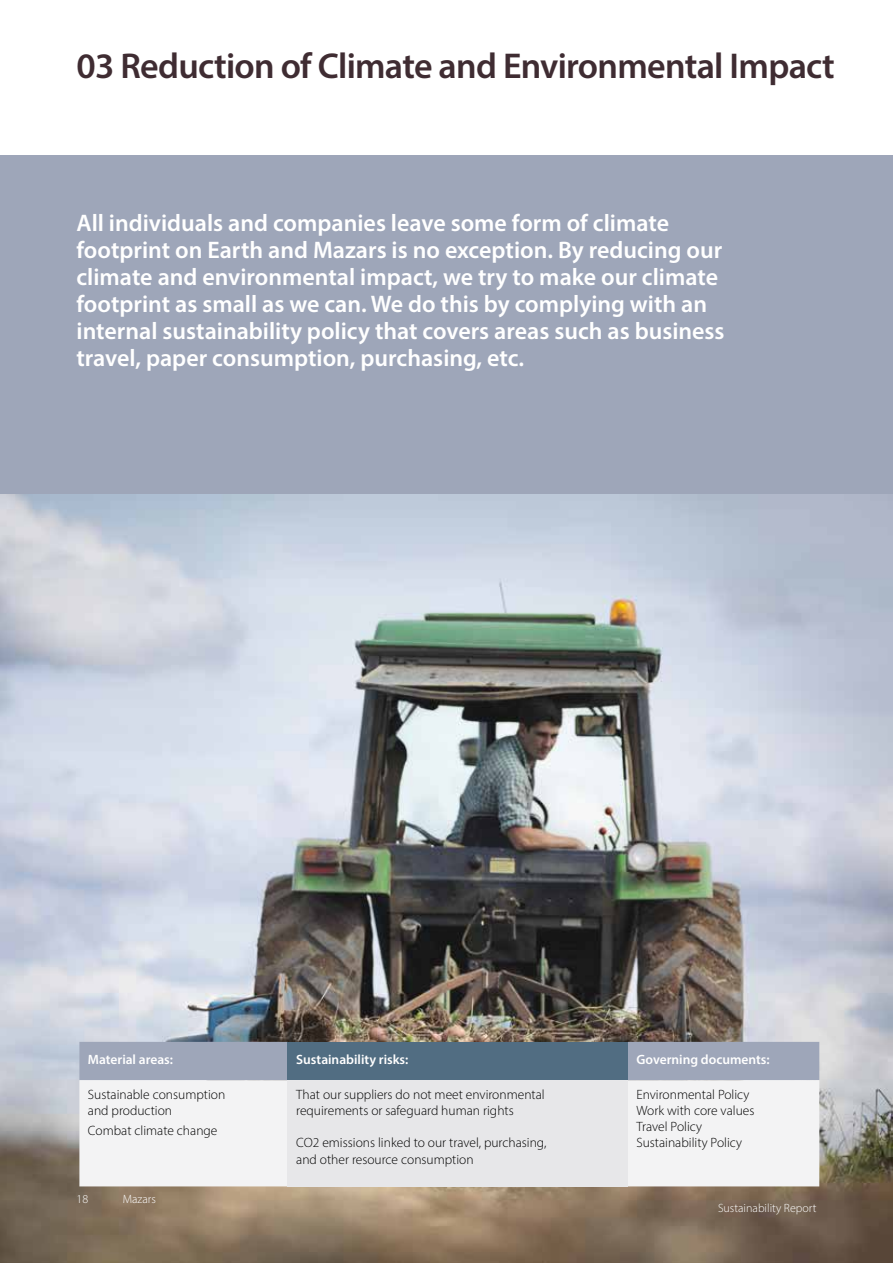
<style>
.page{position:relative;width:893px;height:1263px;background:#fff}
.page>*{position:absolute;margin:0;border:0;box-sizing:border-box;transform-origin:0 0}
.t1{font:600 36px "Myriad Pro";letter-spacing:-.02em;color:#3f2c32}
.t2{font:600 24px/27px "Myriad Pro";color:#fff}
.t3{font:300 13.5px/16.2px "Myriad Pro";color:#000}
.t4{font:600 13.5px "Myriad Pro";color:#fff}
.t5{font:300 12px "Myriad Pro";color:#fff}
</style>
<div class="page">
<img style="left:0;top:493px;width:893px;height:770px">
<div style="left:0;top:155px;width:893px;height:338px;background:#9ea6b9"></div>
<div style="left:79px;top:1042px;width:740px;height:38px;background:#9ea6b9"></div>
<div style="left:288px;top:1042px;width:340px;height:38px;background:#516d82"></div>
<div style="left:79px;top:1080px;width:740px;height:106px;background:#f3f3f4"></div>
<div style="left:288px;top:1080px;width:340px;height:106px;background:#e7e7e9"></div>
<h1 class="t1" style="left:77px;top:43px;width:760px">03 Reduction of Climate and Environmental Impact</h1>
<p class="t2" style="left:77px;top:209px;width:650px">All individuals and companies leave some form of climate footprint on Earth and Mazars is no exception. By reducing our climate and environmental impact, we try to make our climate footprint as small as we can. We do this by complying with an internal sustainability policy that covers areas such as business travel, paper consumption, purchasing, etc.</p>
<p class="t4" style="left:88px;top:1051px;width:87px">Material areas:</p>
<p class="t4" style="left:296px;top:1051px;width:114px">Sustainability risks:</p>
<p class="t4" style="left:636px;top:1051px;width:135px">Governing documents:</p>
<p class="t3" style="left:88px;top:1086px;width:139px">Sustainable consumption and production</p>
<p class="t3" style="left:88px;top:1122px;width:131px">Combat climate change</p>
<p class="t3" style="left:296px;top:1086px;width:250px">That our suppliers do not meet environmental requirements or safeguard human rights</p>
<p class="t3" style="left:296px;top:1135px;width:252px">CO2 emissions linked to our travel, purchasing, and other resource consumption</p>
<p class="t3" style="left:636px;top:1086px;width:119px">Environmental Policy<br>Work with core values<br>Travel Policy<br>Sustainability Policy</p>
<p class="t5" style="left:77px;top:1192px;width:13px">18</p>
<p class="t5" style="left:123px;top:1192px;width:35px">Mazars</p>
<p class="t5" style="left:718px;top:1201px;width:100px">Sustainability Report</p>
</div>
